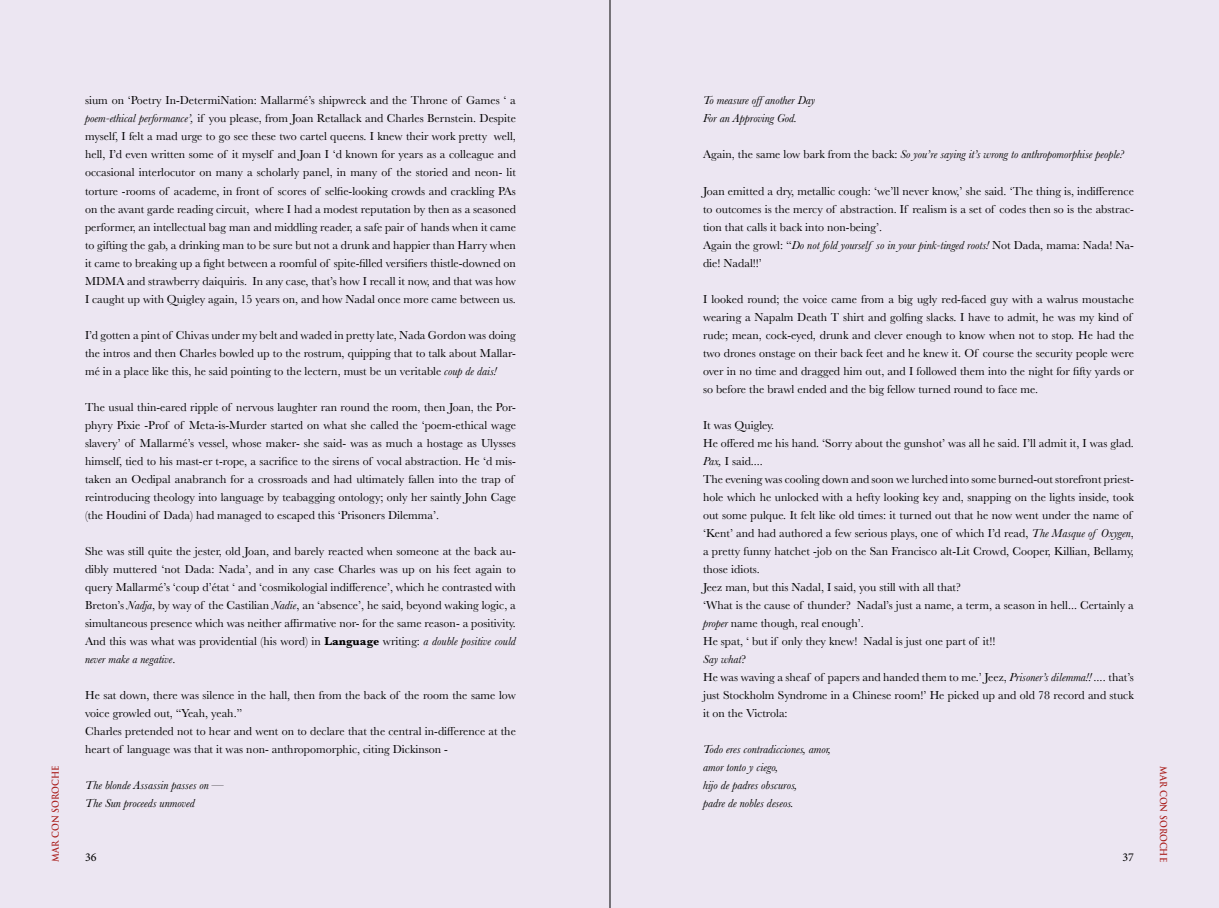
<style>
.page{position:relative;width:1219px;height:908px;background:#fff}
.page>*{position:absolute;margin:0;border:0;box-sizing:border-box;transform-origin:0 0}
.t1{font:12px/18px "Baskerville";color:#000}
.t2{font:italic 12px/18px "Baskerville";color:#000}
.t3{font:12px "Minion Pro";color:#000}
.t4{font:700 9.2px "Trajan Pro";color:#a81916;scale:.91 1}
.s1{font-style:italic}
.s2{font-weight:700}
.s3{font-style:normal}
</style>
<div class="page">
<div style="left:609px;top:0;width:610px;height:907px;background:#ece6f2"></div>
<div style="left:0;top:0;width:609px;height:907px;background:#ece6f2"></div>
<hr style="left:609px;top:0;width:1px;height:907px;background:#000">
<p class="t4" style="left:50px;top:861px;width:107px;rotate:-90deg">MAR CON SOROCHE</p>
<p class="t1" style="left:85px;top:92px;width:432px;text-align:justify">sium on ‘Poetry In-DetermiNation: Mallarmé’s shipwreck and the Throne of Games ‘ a <span class="s1">poem-ethical performance’,</span> if you please, from Joan Retallack and Charles Bernstein. Despite myself, I felt a mad urge to go see these two cartel queens. I knew their work pretty well, hell, I’d even written some of it myself and Joan I ‘d known for years as a colleague and occasional interlocutor on many a scholarly panel, in many of the storied and neon- lit torture -rooms of academe, in front of scores of selfie-looking crowds and crackling PAs on the avant garde reading circuit, where I had a modest reputation by then as a seasoned performer, an intellectual bag man and middling reader, a safe pair of hands when it came to gifting the gab, a drinking man to be sure but not a drunk and happier than Harry when it came to breaking up a fight between a roomful of spite-filled versifiers thistle-downed on MDMA and strawberry daiquiris. In any case, that’s how I recall it now, and that was how I caught up with Quigley again, 15 years on, and how Nadal once more came between us.</p>
<p class="t1" style="left:85px;top:326px;width:432px;text-align:justify">I’d gotten a pint of Chivas under my belt and waded in pretty late, Nada Gordon was doing the intros and then Charles bowled up to the rostrum, quipping that to talk about Mallar&shy;mé in a place like this, he said pointing to the lectern, must be un veritable <span class="s1">coup de dais!</span></p>
<p class="t1" style="left:85px;top:398px;width:432px">The usual thin-eared ripple of nervous laughter ran round the room, then Joan, the Por&shy;phyry Pixie -Prof of Meta-is-Murder started on what she called the ‘poem-ethical wage slavery’ of Mallarmé’s vessel, whose maker- she said- was as much a hostage as Ulysses himself, tied to his mast-er t-rope, a sacrifice to the sirens of vocal abstraction. He ‘d mis&shy;taken an Oedipal anabranch for a crossroads and had ultimately fallen into the trap of reintroducing theology into language by teabagging ontology; only her saintly John Cage (the Houdini of Dada) had managed to escaped this ‘Prisoners Dilemma’.</p>
<p class="t1" style="left:85px;top:542px;width:432px;text-align:justify">She was still quite the jester, old Joan, and barely reacted when someone at the back au&shy;dibly muttered ‘not Dada: Nada’, and in any case Charles was up on his feet again to query Mallarmé’s ‘coup d’état ‘ and ‘cosmikologial indifference’, which he contrasted with Breton’s <span class="s1">Nadja</span>, by way of the Castilian <span class="s1">Nadie</span>, an ‘absence’, he said, beyond waking logic, a simultaneous presence which was neither affirmative nor- for the same reason- a positivity.<br>And this was what was providential (his word) in <span class="s2">Language</span> writing: <span class="s1">a double positive could never make a negative</span>.</p>
<p class="t1" style="left:85px;top:686px;width:432px">He sat down, there was silence in the hall, then from the back of the room the same low voice growled out, “Yeah, yeah.”<br>Charles pretended not to hear and went on to declare that the central in-difference at the heart of language was that it was non- anthropomorphic, citing Dickinson -</p>
<p class="t2" style="left:85px;top:775px;width:140px">The blonde Assassin passes on —<br>The Sun proceeds unmoved</p>
<p class="t2" style="left:703px;top:91px;width:114px">To measure offanother Day<br>For an Approving God.</p>
<p class="t2" style="left:703px;top:145px;width:422px"><span class="s3">Again, the same low bark from the back:</span> So you’re saying it’s wrong to anthropomorphise people?</p>
<p class="t1" style="left:703px;top:182px;width:432px">Joan emitted a dry, metallic cough: ‘we’ll never know,’ she said. ‘The thing is, indifference to outcomes is the mercy of abstraction. If realism is a set of codes then so is the abstrac&shy;tion that calls it back into non-being’.<br>Again the growl: “<span class="s1">Do not fold yourself so in your pink-tinged roots!</span> Not Dada, mama: Nada! Na&shy;die! Nadal!!’</p>
<p class="t1" style="left:703px;top:290px;width:432px">I looked round; the voice came from a big ugly red-faced guy with a walrus moustache wearing a Napalm Death T shirt and golfing slacks. I have to admit, he was my kind of rude; mean, cock-eyed, drunk and clever enough to know when not to stop. He had the two drones onstage on their back feet and he knew it. Of course the security people were over in no time and dragged him out, and I followed them into the night for fifty yards or so before the brawl ended and the big fellow turned round to face me.</p>
<p class="t1" style="left:703px;top:416px;width:432px">It was Quigley.<br>He offered me his hand. ‘Sorry about the gunshot’ was all he said. I’ll admit it, I was glad.<br><span class="s1">Pax,</span> I said....<br>The evening was cooling down and soon we lurched into some burned-out storefront priest&shy;hole which he unlocked with a hefty looking key and, snapping on the lights inside, took out some pulque. It felt like old times: it turned out that he now went under the name of ‘Kent’ and had authored a few serious plays, one of which I’d read, <span class="s1">The Masque of Oxygen</span>, a pretty funny hatchet -job on the San Francisco alt-Lit Crowd, Cooper, Killian, Bellamy, those idiots.<br>Jeez man, but this Nadal, I said, you still with all that?<br>‘What is the cause of thunder? Nadal’s just a name, a term, a season in hell... Certainly a <span class="s1">proper</span> name though, real enough’.<br>He spat, ‘ but if only they knew! Nadal is just one part of it!!<br><span class="s1">Say what</span>?<br>He was waving a sheaf of papers and handed them to me.’ Jeez, <span class="s1">Prisoner’s dilemma!! ...</span>. that’s just Stockholm Syndrome in a Chinese room!’ He picked up and old 78 record and stuck it on the Victrola:</p>
<p class="t2" style="left:703px;top:739px;width:130px">Todo eres contradicciones, amor, amor tonto y ciego,<br>hijo de padres obscuros,<br>padre de nobles deseos.</p>
<p class="t3" style="left:85px;top:849px;width:13px">36</p>
<p class="t3" style="left:1122px;top:849px;width:13px">37</p>
<p class="t4" style="left:1169px;top:765px;width:107px;rotate:90deg">MAR CON SOROCHE</p>
</div>
